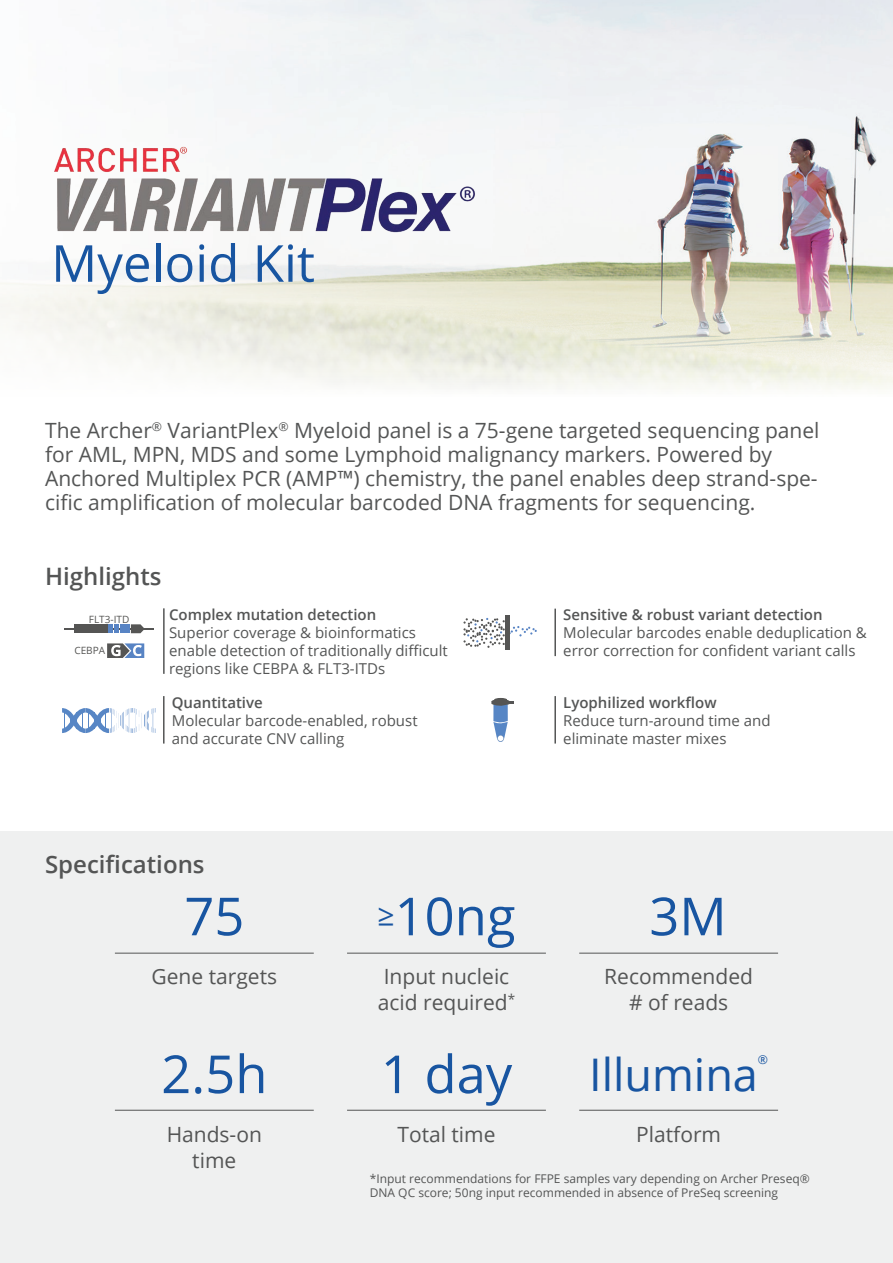
<style>
.page{position:relative;width:893px;height:1263px;background:#fff}
.page>*{position:absolute;margin:0;border:0;box-sizing:border-box;transform-origin:0 0}
.t1{font:52.5px "Open Sans";color:#1855a1}
.t2{font:51px "Open Sans";color:#1855a1}
.t3{font:45px "Open Sans";color:#1855a1}
.t4{font:600 24px "Open Sans";color:#545555}
.t5{font:21px/24px "Open Sans";color:#545555}
.t6{font:15px/18px "Open Sans";color:#545555}
.t7{font:600 15px "Open Sans";color:#545555}
.t8{font:12.3px "Open Sans";color:#1855a1}
.t9{font:12px/14.4px "Open Sans";color:#545555}
.t10{font:10.05px "Open Sans";color:#555554}
</style>
<div class="page">
<div style="left:0;top:831px;width:893px;height:432px;background:#eff0f0"></div>
<img style="left:0;top:0;width:893px;height:390px">
<svg style="left:62px;top:708px;width:94px;height:25px"></svg>
<hr style="left:163px;top:696px;width:2px;height:47px;background:#545555">
<hr style="left:554px;top:609px;width:2px;height:47px;background:#545555">
<svg style="left:491px;top:698px;width:22px;height:44px"></svg>
<hr style="left:554px;top:696px;width:2px;height:47px;background:#545555">
<hr style="left:115px;top:953px;width:199px;height:1px;background:#545555">
<hr style="left:115px;top:1110px;width:199px;height:1px;background:#545555">
<hr style="left:347px;top:953px;width:199px;height:1px;background:#545555">
<hr style="left:347px;top:1110px;width:199px;height:1px;background:#545555">
<hr style="left:579px;top:953px;width:199px;height:1px;background:#545555">
<hr style="left:579px;top:1110px;width:199px;height:1px;background:#545555">
<img style="left:50px;top:141px;width:429px;height:97px">
<hr style="left:65px;top:628px;width:89px;height:2px;background:#555554">
<svg style="left:114px;top:624px;width:30px;height:9px"></svg>
<div style="left:108px;top:624px;width:5px;height:9px;background:#5884c4"></div>
<div style="left:74px;top:624px;width:34px;height:9px;background:#555554"></div>
<svg style="left:107px;top:643px;width:37px;height:15px"></svg>
<hr style="left:163px;top:608px;width:2px;height:66px;background:#545555">
<svg style="left:463px;top:618px;width:74px;height:30px"></svg>
<div style="left:505px;top:615px;width:5px;height:35px;background:#555554"></div>
<h2 class="t2" style="left:51px;top:228px;width:265px">Myeloid Kit</h2>
<p class="t5" style="left:45px;top:418px;width:776px">The Archer<sup>®</sup> VariantPlex<sup>®</sup> Myeloid panel is a 75-gene targeted sequencing panel for AML, MPN, MDS and some Lymphoid malignancy markers. Powered by Anchored Multiplex PCR (AMP™) chemistry, the panel enables deep strand-spe&shy;cific amplification of molecular barcoded DNA fragments for sequencing.</p>
<p class="t4" style="left:45px;top:560px;width:118px">Highlights</p>
<p class="t10" style="left:89px;top:612px;width:42px">FLT3-ITD</p>
<p class="t10" style="left:74px;top:643px;width:32px">CEBPA</p>
<p class="t7" style="left:169px;top:604px;width:209px">Complex mutation detection</p>
<p class="t6" style="left:169px;top:623px;width:280px">Superior coverage &amp; bioinformatics enable detection of traditionally difficult regions like CEBPA &amp; FLT3-ITDs</p>
<p class="t7" style="left:172px;top:692px;width:92px">Quantitative</p>
<p class="t6" style="left:172px;top:711px;width:247px">Molecular barcode-enabled, robust and accurate CNV calling</p>
<p class="t4" style="left:45px;top:848px;width:161px">Specifications</p>
<h1 class="t1" style="left:184px;top:880px;width:62px">75</h1>
<p class="t5" style="left:152px;top:964px;width:127px">Gene targets</p>
<h1 class="t1" style="left:161px;top:1038px;width:108px">2.5h</h1>
<h1 class="t1" style="left:377px;top:880px;width:140px"><sup>≥</sup>10ng</h1>
<p class="t5" style="left:378px;top:964px;width:139px;line-height:25.2px">Input nucleic acid required<sup>*</sup></p>
<h1 class="t1" style="left:381px;top:1038px;width:133px">1 day</h1>
<p class="t7" style="left:563px;top:604px;width:261px">Sensitive &amp; robust variant detection</p>
<p class="t6" style="left:563px;top:623px;width:305px">Molecular barcodes enable deduplication &amp; error correction for confident variant calls</p>
<p class="t7" style="left:563px;top:692px;width:155px">Lyophilized workflow</p>
<p class="t6" style="left:563px;top:711px;width:209px">Reduce turn-around time and eliminate master mixes</p>
<h1 class="t1" style="left:649px;top:880px;width:79px">3M</h1>
<p class="t5" style="left:604px;top:964px;width:150px;line-height:25.2px;text-align:center">Recommended # of reads</p>
<h3 class="t3" style="left:589px;top:1044px;width:170px">Illumina</h3>
<p class="t8" style="left:758px;top:1051px;width:12px">®</p>
<p class="t5" style="left:167px;top:1121px;width:97px;line-height:25.2px;text-align:center">Hands-on time</p>
<p class="t5" style="left:636px;top:1122px;width:86px">Platform</p>
<p class="t9" style="left:370px;top:1171px;width:441px">*Input recommendations for FFPE samples vary depending on Archer Preseq®<br>DNA QC score; 50ng input recommended in absence of PreSeq screening</p>
<p class="t5" style="left:397px;top:1122px;width:100px">Total time</p>
</div>
